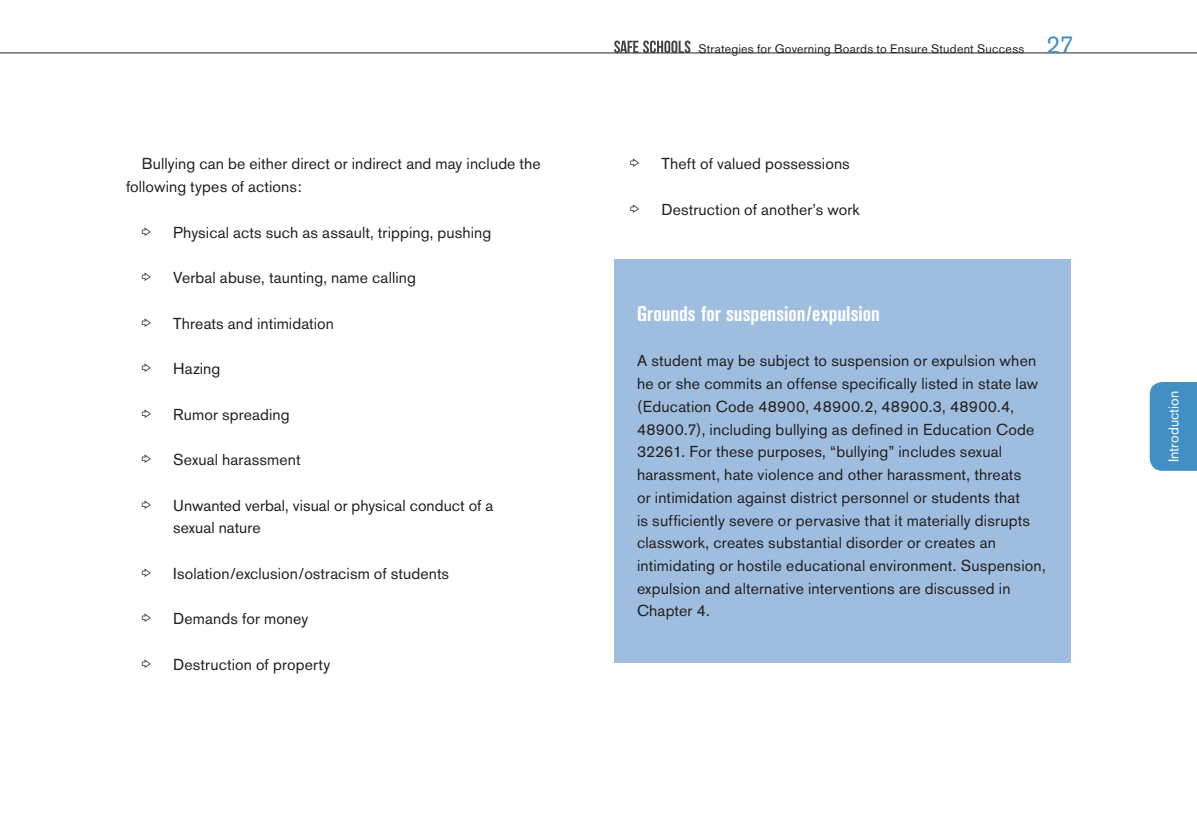
<style>
.page{position:relative;width:1197px;height:819px;background:#fff}
.page>*{position:absolute;margin:0;border:0;box-sizing:border-box;transform-origin:0 0}
.t1{font:700 condensed 21px "Akzidenz Grotesk BE";color:#fff}
.t2{font:15.75px/22.8px "Akzidenz Grotesk BE";letter-spacing:.01em;color:#231f20}
.t3{font:15.75px "Charms BV";color:#231f20}
.t4{font:14px "Akzidenz Grotesk BE";letter-spacing:.005em;color:#fff}
.t5{font:12.25px "Akzidenz Grotesk BE";letter-spacing:.02em;color:#231f20}
.s1{font-size:24.5px;color:#418fc4}
</style>
<div class="page">
<svg style="left:0;top:40px;width:1197px;height:13px"></svg>
<svg style="left:614px;top:41px;width:76px;height:12px"></svg>
<div style="left:1150px;top:382px;width:47px;height:89px;background:#418fc4"></div>
<div style="left:614px;top:260px;width:457px;height:403px;background:#9fbdde"></div>
<p class="t2" style="left:126px;top:152px;width:416px;text-indent:16px">Bullying can be either direct or indirect and may include the following types of actions:</p>
<p class="t3" style="left:142px;top:223px;width:11px">m</p>
<p class="t2" style="left:173px;top:221px;width:319px">Physical acts such as assault, tripping, pushing</p>
<p class="t3" style="left:142px;top:268px;width:11px">m</p>
<p class="t2" style="left:173px;top:266px;width:244px">Verbal abuse, taunting, name calling</p>
<p class="t3" style="left:142px;top:314px;width:11px">m</p>
<p class="t2" style="left:173px;top:312px;width:162px">Threats and intimidation</p>
<p class="t3" style="left:142px;top:359px;width:11px">m</p>
<p class="t2" style="left:173px;top:357px;width:49px">Hazing</p>
<p class="t3" style="left:142px;top:405px;width:11px">m</p>
<p class="t2" style="left:173px;top:403px;width:118px">Rumor spreading</p>
<p class="t3" style="left:142px;top:450px;width:11px">m</p>
<p class="t2" style="left:173px;top:448px;width:129px">Sexual harassment</p>
<p class="t3" style="left:142px;top:496px;width:11px">m</p>
<p class="t2" style="left:173px;top:494px;width:322px">Unwanted verbal, visual or physical conduct of a sexual nature</p>
<p class="t3" style="left:142px;top:564px;width:11px">m</p>
<p class="t2" style="left:173px;top:562px;width:277px">Isolation/exclusion/ostracism of students</p>
<p class="t3" style="left:142px;top:610px;width:11px">m</p>
<p class="t2" style="left:173px;top:607px;width:137px">Demands for money</p>
<p class="t3" style="left:142px;top:655px;width:11px">m</p>
<p class="t2" style="left:173px;top:653px;width:159px">Destruction of property</p>
<p class="t5" style="left:698px;top:42px;width:377px">Strategies for Governing Boards to Ensure Student Success <span class="s1">27</span></p>
<p class="t3" style="left:630px;top:155px;width:11px">m</p>
<p class="t2" style="left:662px;top:152px;width:190px">Theft of valued possessions</p>
<p class="t3" style="left:630px;top:200px;width:11px">m</p>
<p class="t2" style="left:662px;top:198px;width:200px">Destruction of another’s work</p>
<h1 class="t1" style="left:637px;top:302px;width:244px">Grounds for suspension/expulsion</h1>
<p class="t2" style="left:637px;top:349px;width:410px">A student may be subject to suspension or expulsion when he or she commits an offense specifically listed in state law (Education Code 48900, 48900.2, 48900.3, 48900.4, 48900.7), including bullying as defined in Education Code 32261. For these purposes, “bullying” includes sexual harassment, hate violence and other harassment, threats<br>or intimidation against district personnel or students that<br>is sufficiently severe or pervasive that it materially disrupts classwork, creates substantial disorder or creates an intimidating or hostile educational environment. Suspension, expulsion and alternative interventions are discussed in Chapter 4.</p>
<p class="t4" style="left:1165px;top:462px;width:73px;rotate:-90deg">Introduction</p>
</div>
